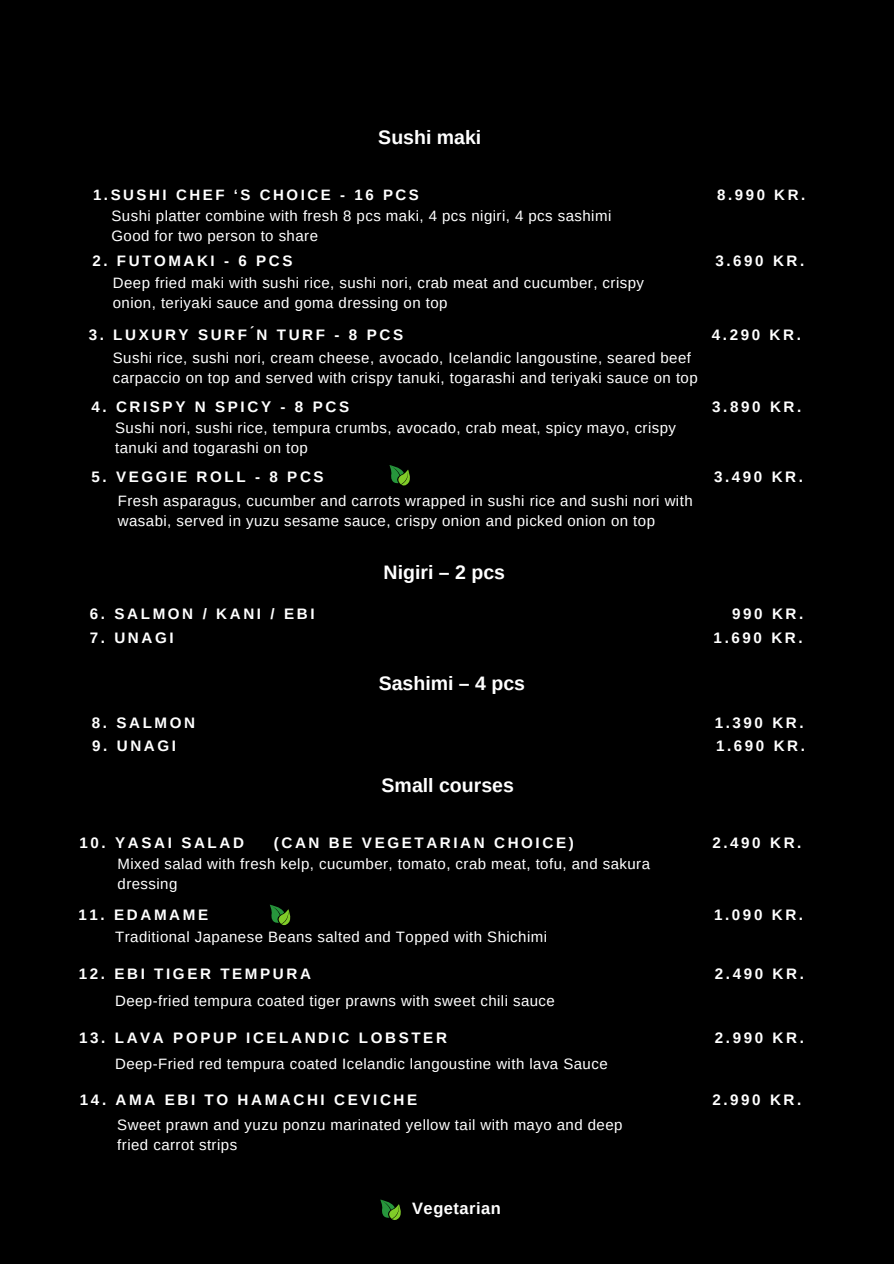
<style>
.page{position:relative;width:894px;height:1264px;background:#fff}
.page>*{position:absolute;margin:0;border:0;box-sizing:border-box;transform-origin:0 0}
.t1{font:700 19.5px "Arimo";color:#fff}
.t2{font:700 16.5px "Arimo";letter-spacing:.03em;color:#fff}
.t3{font:700 15.15px "Arimo";letter-spacing:.17em;color:#fff}
.t4{font:15px/20.2px "Arimo";letter-spacing:.03em;color:#fff}
.t5{font:700 15px "Arimo";letter-spacing:.17em;color:#fff}
</style>
<div class="page">
<div style="left:0;top:0;width:893px;height:1263px;background:#000"></div>
<svg style="left:389px;top:465px;width:21px;height:21px"></svg>
<svg style="left:380px;top:1199px;width:21px;height:21px"></svg>
<svg style="left:270px;top:904px;width:21px;height:22px"></svg>
<p class="t1" style="left:378px;top:126px;width:104px">Sushi maki</p>
<p class="t5" style="left:93px;top:187px;width:327px">1.SUSHI CHEF ‘S CHOICE - 16 PCS</p>
<p class="t5" style="left:717px;top:187px;width:89px">8.990 KR.</p>
<p class="t4" style="left:111px;top:206px;width:501px">Sushi platter combine with fresh 8 pcs maki, 4 pcs nigiri, 4 pcs sashimi</p>
<p class="t4" style="left:111px;top:226px;width:208px">Good for two person to share</p>
<p class="t3" style="left:92px;top:252px;width:202px">2. FUTOMAKI - 6 PCS</p>
<p class="t3" style="left:715px;top:252px;width:90px">3.690 KR.</p>
<p class="t4" style="left:113px;top:272px;width:532px">Deep fried maki with sushi rice, sushi nori, crab meat and cucumber, crispy onion, teriyaki sauce and goma dressing on top</p>
<p class="t3" style="left:89px;top:326px;width:316px">3. LUXURY SURF ́N TURF - 8 PCS</p>
<p class="t3" style="left:711px;top:326px;width:90px">4.290 KR.</p>
<p class="t4" style="left:113px;top:348px;width:586px">Sushi rice, sushi nori, cream cheese, avocado, Icelandic langoustine, seared beef carpaccio on top and served with crispy tanuki, togarashi and teriyaki sauce on top</p>
<p class="t3" style="left:91px;top:398px;width:259px">4. CRISPY N SPICY - 8 PCS</p>
<p class="t3" style="left:712px;top:398px;width:90px">3.890 KR.</p>
<p class="t4" style="left:115px;top:417px;width:562px">Sushi nori, sushi rice, tempura crumbs, avocado, crab meat, spicy mayo, crispy tanuki and togarashi on top</p>
<h1 class="t3" style="left:91px;top:468px;width:234px">5. VEGGIE ROLL - 8 PCS</h1>
<h1 class="t3" style="left:713px;top:468px;width:90px">3.490 KR.</h1>
<p class="t4" style="left:118px;top:490px;width:576px">Fresh asparagus, cucumber and carrots wrapped in sushi rice and sushi nori with wasabi, served in yuzu sesame sauce, crispy onion and picked onion on top</p>
<p class="t1" style="left:383px;top:561px;width:123px">Nigiri – 2 pcs</p>
<p class="t3" style="left:90px;top:605px;width:226px">6. SALMON / KANI / EBI</p>
<p class="t3" style="left:732px;top:605px;width:73px">990 KR.</p>
<p class="t3" style="left:90px;top:629px;width:85px">7. UNAGI</p>
<p class="t3" style="left:713px;top:629px;width:90px">1.690 KR.</p>
<p class="t1" style="left:378px;top:672px;width:148px">Sashimi – 4 pcs</p>
<p class="t3" style="left:92px;top:714px;width:105px">8. SALMON</p>
<p class="t3" style="left:714px;top:714px;width:90px">1.390 KR.</p>
<h1 class="t3" style="left:92px;top:737px;width:85px">9. UNAGI</h1>
<h1 class="t3" style="left:715px;top:737px;width:90px">1.690 KR.</h1>
<p class="t1" style="left:381px;top:774px;width:134px">Small courses</p>
<p class="t3" style="left:80px;top:834px;width:166px">10. YASAI SALAD</p>
<p class="t3" style="left:274px;top:834px;width:301px">(CAN BE VEGETARIAN CHOICE)</p>
<p class="t3" style="left:712px;top:834px;width:90px">2.490 KR.</p>
<h1 class="t4" style="left:117px;top:853px;width:534px">Mixed salad with fresh kelp, cucumber, tomato, crab meat, tofu, and sakura</h1>
<p class="t4" style="left:117px;top:874px;width:61px">dressing</p>
<p class="t3" style="left:78px;top:906px;width:131px">11. EDAMAME</p>
<p class="t3" style="left:714px;top:906px;width:90px">1.090 KR.</p>
<h1 class="t4" style="left:115px;top:926px;width:433px">Traditional Japanese Beans salted and Topped with Shichimi</h1>
<p class="t3" style="left:79px;top:965px;width:234px">12. EBI TIGER TEMPURA</p>
<p class="t3" style="left:714px;top:965px;width:90px">2.490 KR.</p>
<p class="t4" style="left:115px;top:990px;width:441px">Deep-fried tempura coated tiger prawns with sweet chili sauce</p>
<p class="t3" style="left:79px;top:1029px;width:369px">13. LAVA POPUP ICELANDIC LOBSTER</p>
<p class="t3" style="left:714px;top:1029px;width:90px">2.990 KR.</p>
<p class="t4" style="left:115px;top:1053px;width:494px">Deep-Fried red tempura coated Icelandic langoustine with lava Sauce</p>
<p class="t3" style="left:80px;top:1091px;width:339px">14. AMA EBI TO HAMACHI CEVICHE</p>
<p class="t3" style="left:712px;top:1091px;width:90px">2.990 KR.</p>
<p class="t4" style="left:117px;top:1114px;width:506px">Sweet prawn and yuzu ponzu marinated yellow tail with mayo and deep</p>
<p class="t4" style="left:117px;top:1135px;width:121px">fried carrot strips</p>
<h2 class="t2" style="left:412px;top:1198px;width:90px">Vegetarian</h2>
</div>
